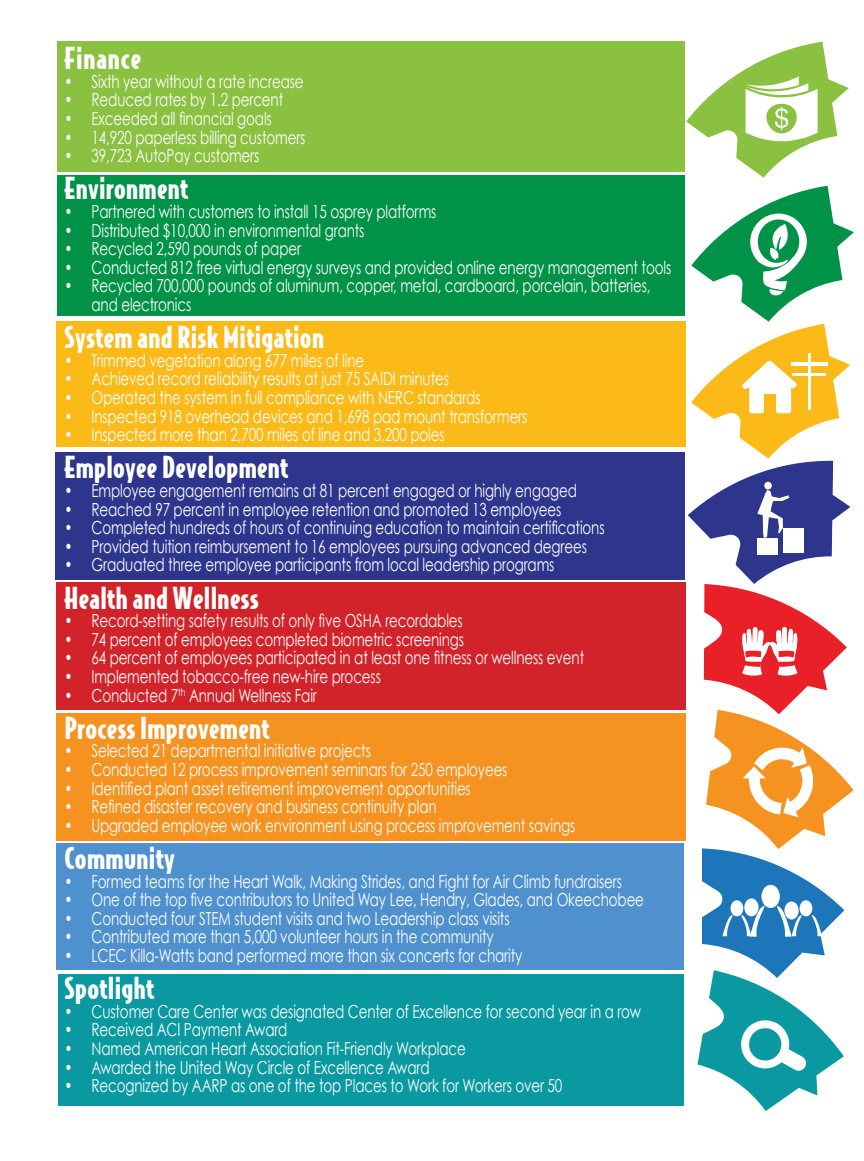
<style>
.page{position:relative;width:864px;height:1161px;background:#fff}
.page>*{position:absolute;margin:0;border:0;box-sizing:border-box;transform-origin:0 0}
.t1{font:900 28.5px "Bodega Sans";letter-spacing:.01em;color:#fff}
.t2{font:900 28.5px "Bodega Sans";letter-spacing:.03em;color:#fff}
.t3{font:18px/18.6px "Century Gothic";letter-spacing:-.01em;color:#fff;scale:.75 1}
</style>
<div class="page">
<div style="left:57px;top:42px;width:628px;height:130px;background:#8ac140"></div>
<div style="left:56px;top:582px;width:630px;height:128px;background:#d2232a"></div>
<div style="left:56px;top:452px;width:629px;height:127px;background:#2d358d"></div>
<div style="left:56px;top:322px;width:629px;height:125px;background:#fbba18"></div>
<div style="left:57px;top:175px;width:628px;height:141px;background:#009247"></div>
<svg style="left:686px;top:42px;width:163px;height:136px"></svg>
<div style="left:56px;top:713px;width:629px;height:127px;background:#f59220"></div>
<div style="left:56px;top:844px;width:628px;height:126px;background:#4f91ce"></div>
<div style="left:58px;top:974px;width:625px;height:131px;background:#0a99a0"></div>
<svg style="left:688px;top:186px;width:166px;height:925px"></svg>
<hr style="left:808px;top:353px;width:3px;height:56px;background:#fff">
<hr style="left:791px;top:363px;width:36px;height:3px;background:#fff">
<hr style="left:793px;top:373px;width:33px;height:3px;background:#fff">
<div style="left:764px;top:482px;width:8px;height:8px;background:#fff;border-radius:50%"></div>
<h1 class="t2" style="left:65px;top:39px;width:78px">Finance</h1>
<p class="t3" style="left:65px;top:72px;width:320px">• Sixth year without a rate increase</p>
<p class="t3" style="left:65px;top:90px;width:293px">• Reduced rates by 1.2 percent</p>
<p class="t3" style="left:65px;top:109px;width:278px">• Exceeded all financial goals</p>
<p class="t3" style="left:65px;top:127px;width:323px">• 14,920 paperless billing customers</p>
<p class="t3" style="left:65px;top:146px;width:261px">• 39,723 AutoPay customers</p>
<h1 class="t1" style="left:65px;top:169px;width:125px">Environment</h1>
<p class="t3" style="left:65px;top:202px;width:498px">• Partnered with customers to install 15 osprey platforms</p>
<p class="t3" style="left:65px;top:220px;width:402px">• Distributed $10,000 in environmental grants</p>
<p class="t3" style="left:65px;top:239px;width:317px">• Recycled 2,590 pounds of paper</p>
<p class="t3" style="left:65px;top:258px;width:811px">• Conducted 812 free virtual energy surveys and provided online energy management tools</p>
<p class="t3" style="left:92px;top:276px;width:747px;text-indent:-27px">• Recycled 700,000 pounds of aluminum, copper, metal, cardboard, porcelain, batteries, and electronics</p>
<h1 class="t1" style="left:65px;top:318px;width:261px">System and Risk Mitigation</h1>
<p class="t3" style="left:65px;top:351px;width:401px">• Trimmed vegetation along 677 miles of line</p>
<p class="t3" style="left:65px;top:369px;width:514px">• Achieved record reliability results at just 75 SAIDI minutes</p>
<p class="t3" style="left:65px;top:388px;width:556px">• Operated the system in full compliance with NERC standards</p>
<p class="t3" style="left:65px;top:406px;width:619px">• Inspected 918 overhead devices and 1,698 pad mount transformers</p>
<p class="t3" style="left:65px;top:425px;width:508px">• Inspected more than 2,700 miles of line and 3,200 poles</p>
<h1 class="t1" style="left:65px;top:448px;width:225px">Employee Development</h1>
<p class="t3" style="left:65px;top:481px;width:685px">• Employee engagement remains at 81 percent engaged or highly engaged</p>
<p class="t3" style="left:65px;top:499px;width:664px">• Reached 97 percent in employee retention and promoted 13 employees</p>
<p class="t3" style="left:65px;top:518px;width:722px">• Completed hundreds of hours of continuing education to maintain certifications</p>
<p class="t3" style="left:65px;top:537px;width:698px">• Provided tuition reimbursement to 16 employees pursuing advanced degrees</p>
<p class="t3" style="left:65px;top:555px;width:655px">• Graduated three employee participants from local leadership programs</p>
<h1 class="t1" style="left:65px;top:578px;width:196px">Health and Wellness</h1>
<p class="t3" style="left:65px;top:611px;width:533px">• Record-setting safety results of only five OSHA recordables</p>
<p class="t3" style="left:65px;top:630px;width:534px">• 74 percent of employees completed biometric screenings</p>
<p class="t3" style="left:65px;top:648px;width:694px">• 64 percent of employees participated in at least one fitness or wellness event</p>
<p class="t3" style="left:65px;top:667px;width:423px">• Implemented tobacco-free new-hire process</p>
<p class="t3" style="left:65px;top:685px;width:338px">• Conducted 7<sup>th</sup> Annual Wellness Fair</p>
<h1 class="t1" style="left:65px;top:709px;width:207px">Process Improvement</h1>
<p class="t3" style="left:65px;top:741px;width:410px">• Selected 21 departmental initiative projects</p>
<p class="t3" style="left:65px;top:760px;width:592px">• Conducted 12 process improvement seminars for 250 employees</p>
<p class="t3" style="left:65px;top:778px;width:543px">• Identified plant asset retirement improvement opportunities</p>
<p class="t3" style="left:65px;top:797px;width:498px">• Refined disaster recovery and business continuity plan</p>
<p class="t3" style="left:65px;top:816px;width:683px">• Upgraded employee work environment using process improvement savings</p>
<h1 class="t1" style="left:65px;top:839px;width:112px">Community</h1>
<p class="t3" style="left:65px;top:871px;width:745px">• Formed teams for the Heart Walk, Making Strides, and Fight for Air Climb fundraisers</p>
<p class="t3" style="left:65px;top:890px;width:774px">• One of the top five contributors to United Way Lee, Hendry, Glades, and Okeechobee</p>
<p class="t3" style="left:65px;top:909px;width:595px">• Conducted four STEM student visits and two Leadership class visits</p>
<p class="t3" style="left:65px;top:927px;width:574px">• Contributed more than 5,000 volunteer hours in the community</p>
<p class="t3" style="left:65px;top:946px;width:612px">• LCEC Killa-Watts band performed more than six concerts for charity</p>
<h1 class="t1" style="left:65px;top:969px;width:91px">Spotlight</h1>
<p class="t3" style="left:65px;top:1002px;width:770px">• Customer Care Center was designated Center of Excellence for second year in a row</p>
<p class="t3" style="left:65px;top:1020px;width:299px">• Received ACI Payment Award</p>
<p class="t3" style="left:65px;top:1039px;width:537px">• Named American Heart Association Fit-Friendly Workplace</p>
<p class="t3" style="left:65px;top:1057px;width:488px">• Awarded the United Way Circle of Excellence Award</p>
<p class="t3" style="left:65px;top:1076px;width:665px">• Recognized by AARP as one of the top Places to Work for Workers over 50</p>
</div>
